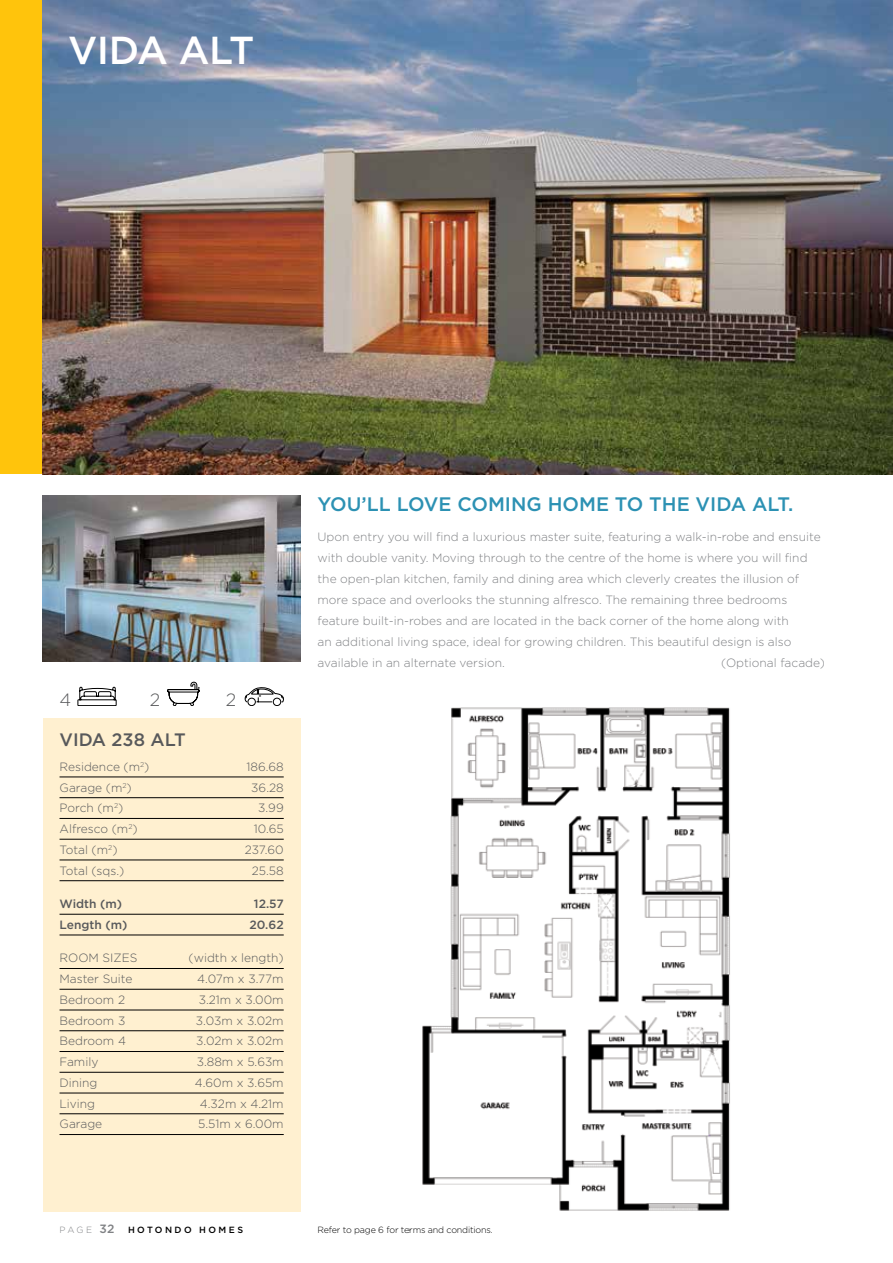
<style>
.page{position:relative;width:893px;height:1263px;background:#fff}
.page>*{position:absolute;margin:0;border:0;box-sizing:border-box;transform-origin:0 0}
.t1{font:500 39px "Gotham";letter-spacing:-.01em;color:#fff}
.t2{font:500 19.5px "Gotham";color:#2c91b3}
.t3{font:500 18px "Gotham";color:#58595b}
.t4{font:300 17.7px "Gotham";color:#58595b}
.t5{font:300 12px/21px "Gotham";color:#808285}
.t6{font:300 12px "Gotham";color:#58595b}
.t7{font:500 12px "Gotham";color:#58595b}
.t8{font:300 9px "Gotham";letter-spacing:-.02em;color:#000}
.t9{font:500 9px "Gotham";letter-spacing:.27em;color:#000}
.s1{font-weight:300;color:#808285}
.s2{font-size:12px;color:#808285}
</style>
<div class="page">
<div style="left:0;top:0;width:43px;height:474px;background:#ffc40c"></div>
<div style="left:43px;top:719px;width:257px;height:493px;background:#fff0d0"></div>
<img style="left:43px;top:0;width:850px;height:474px">
<img style="left:43px;top:495px;width:257px;height:166px">
<hr style="left:60px;top:777px;width:224px;height:1px;background:#000">
<hr style="left:60px;top:797px;width:224px;height:1px;background:#000">
<hr style="left:60px;top:818px;width:224px;height:1px;background:#000">
<hr style="left:60px;top:839px;width:224px;height:1px;background:#000">
<hr style="left:60px;top:860px;width:224px;height:1px;background:#000">
<hr style="left:60px;top:880px;width:224px;height:1px;background:#000">
<hr style="left:60px;top:914px;width:224px;height:1px;background:#000">
<hr style="left:60px;top:935px;width:224px;height:1px;background:#000">
<hr style="left:60px;top:968px;width:224px;height:1px;background:#000">
<hr style="left:60px;top:989px;width:224px;height:1px;background:#000">
<hr style="left:60px;top:1010px;width:224px;height:1px;background:#000">
<hr style="left:60px;top:1030px;width:224px;height:1px;background:#000">
<hr style="left:60px;top:1051px;width:224px;height:1px;background:#000">
<hr style="left:60px;top:1072px;width:224px;height:1px;background:#000">
<hr style="left:60px;top:1093px;width:224px;height:1px;background:#000">
<hr style="left:60px;top:1113px;width:224px;height:1px;background:#000">
<hr style="left:60px;top:1134px;width:224px;height:1px;background:#000">
<img style="left:422px;top:707px;width:308px;height:504px">
<svg style="left:245px;top:687px;width:39px;height:19px"></svg>
<svg style="left:167px;top:682px;width:33px;height:24px"></svg>
<svg style="left:78px;top:687px;width:38px;height:19px"></svg>
<h1 class="t1" style="left:68px;top:24px;width:188px">VIDA ALT</h1>
<h3 class="t4" style="left:60px;top:688px;width:13px">4</h3>
<h3 class="t4" style="left:150px;top:688px;width:12px">2</h3>
<h3 class="t4" style="left:226px;top:688px;width:12px">2</h3>
<h3 class="t3" style="left:60px;top:728px;width:128px">VIDA 238 ALT</h3>
<p class="t6" style="left:60px;top:759px;width:91px">Residence (m<sup>2</sup>)</p>
<p class="t6" style="left:246px;top:759px;width:39px">186.68</p>
<p class="t6" style="left:60px;top:780px;width:74px">Garage (m<sup>2</sup>)</p>
<p class="t6" style="left:251px;top:780px;width:34px">36.28</p>
<p class="t6" style="left:60px;top:800px;width:65px">Porch (m<sup>2</sup>)</p>
<p class="t6" style="left:258px;top:800px;width:27px">3.99</p>
<p class="t6" style="left:60px;top:821px;width:80px">Alfresco (m<sup>2</sup>)</p>
<p class="t6" style="left:254px;top:821px;width:32px">10.65</p>
<p class="t6" style="left:60px;top:842px;width:59px">Total (m<sup>2</sup>)</p>
<p class="t6" style="left:245px;top:842px;width:40px">237.60</p>
<p class="t6" style="left:60px;top:863px;width:66px">Total (sqs.)</p>
<p class="t6" style="left:252px;top:863px;width:33px">25.58</p>
<p class="t7" style="left:60px;top:896px;width:64px">Width (m)</p>
<p class="t7" style="left:254px;top:896px;width:31px">12.57</p>
<p class="t7" style="left:60px;top:917px;width:69px">Length (m)</p>
<p class="t7" style="left:249px;top:917px;width:36px">20.62</p>
<p class="t6" style="left:60px;top:950px;width:80px">ROOM SIZES</p>
<p class="t6" style="left:189px;top:950px;width:97px">(width x length)</p>
<p class="t6" style="left:60px;top:971px;width:74px">Master Suite</p>
<p class="t6" style="left:197px;top:971px;width:88px">4.07m x 3.77m</p>
<p class="t6" style="left:60px;top:992px;width:67px">Bedroom 2</p>
<p class="t6" style="left:199px;top:992px;width:86px">3.21m x 3.00m</p>
<p class="t6" style="left:60px;top:1013px;width:67px">Bedroom 3</p>
<p class="t6" style="left:196px;top:1013px;width:89px">3.03m x 3.02m</p>
<p class="t6" style="left:60px;top:1033px;width:68px">Bedroom 4</p>
<p class="t6" style="left:196px;top:1033px;width:89px">3.02m x 3.02m</p>
<p class="t6" style="left:60px;top:1054px;width:40px">Family</p>
<p class="t6" style="left:197px;top:1054px;width:88px">3.88m x 5.63m</p>
<p class="t6" style="left:60px;top:1075px;width:39px">Dining</p>
<p class="t6" style="left:195px;top:1075px;width:90px">4.60m x 3.65m</p>
<p class="t6" style="left:60px;top:1096px;width:37px">Living</p>
<p class="t6" style="left:200px;top:1096px;width:85px">4.32m x 4.21m</p>
<p class="t6" style="left:60px;top:1116px;width:44px">Garage</p>
<p class="t6" style="left:198px;top:1116px;width:87px">5.51m x 6.00m</p>
<h2 class="t2" style="left:317px;top:491px;width:477px">YOU’LL LOVE COMING HOME TO THE VIDA ALT.</h2>
<p class="t5" style="left:317px;top:525px;width:505px">Upon entry you will find a luxurious master suite, featuring a walk-in-robe and ensuite with double vanity. Moving through to the centre of the home is where you will find the open-plan kitchen, family and dining area which cleverly creates the illusion of more space and overlooks the stunning alfresco. The remaining three bedrooms feature built-in-robes and are located in the back corner of the home along with<br>an additional living space, ideal for growing children. This beautiful design is also available in an alternate version.</p>
<p class="t5" style="left:721px;top:651px;width:105px">(Optional facade)</p>
<p class="t9" style="left:60px;top:1224px;width:185px"><span class="s1">PAGE</span> <span class="s2">32</span> HOTONDO HOMES</p>
<p class="t8" style="left:317px;top:1224px;width:177px">Refer to page 6 for terms and conditions.</p>
</div>
